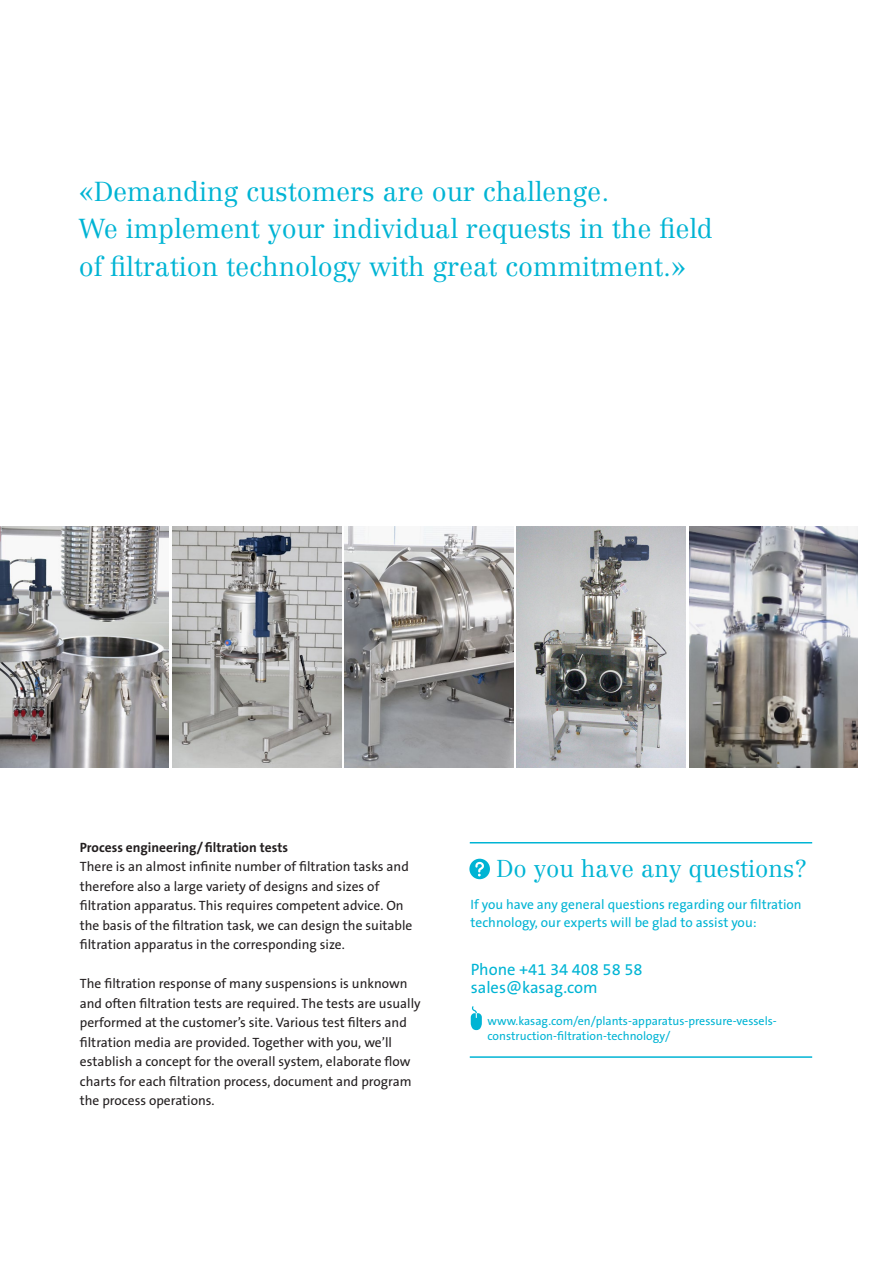
<style>
.page{position:relative;width:893px;height:1263px;background:#fff}
.page>*{position:absolute;margin:0;border:0;box-sizing:border-box;transform-origin:0 0}
.t1{font:300 27px/37.5px "Centennial LT Pro";color:#00b4d4}
.t2{font:300 24px "Centennial LT Pro";color:#00b4d4}
.t3{font:16.5px/18px "The Sans B W5 Plain";color:#00b4d4}
.t4{font:13.5px/19.5px "The Sans B W5 Plain";color:#231f20}
.t5{font:13.5px/18px "The Sans B W5 Plain";color:#00b4d4}
.t6{font:700 13.5px "The Sans B W7";color:#231f20}
.t7{font:12px/15px "The Sans B W5 Plain";color:#00b4d4}
</style>
<div class="page">
<hr style="left:470px;top:842px;width:342px;height:1px;background:#00b4d4">
<hr style="left:470px;top:1056px;width:342px;height:2px;background:#00b4d4">
<svg style="left:469px;top:859px;width:21px;height:20px"></svg>
<svg style="left:471px;top:1006px;width:11px;height:24px"></svg>
<img style="left:345px;top:526px;width:168px;height:241px">
<img style="left:0;top:526px;width:169px;height:241px">
<img style="left:517px;top:526px;width:169px;height:241px">
<img style="left:689px;top:526px;width:169px;height:241px">
<img style="left:172px;top:526px;width:169px;height:241px">
<h1 class="t1" style="left:79px;top:172px;width:636px">«Demanding customers are our challenge.<br>We implement your individual requests in the field of filtration technology with great commitment.»</h1>
<p class="t6" style="left:80px;top:839px;width:210px">Process engineering/filtration tests</p>
<p class="t4" style="left:80px;top:857px;width:334px">There is an almost infinite number of filtration tasks and therefore also a large variety of designs and sizes of filtration apparatus. This requires competent advice. On the basis of the filtration task, we can design the suitable filtration apparatus in the corresponding size.</p>
<p class="t4" style="left:80px;top:974px;width:342px">The filtration response of many suspensions is unknown and often filtration tests are required. The tests are usually performed at the customer’s site. Various test filters and filtration media are provided. Together with you, we’ll establish a concept for the overall system, elaborate flow charts for each filtration process, document and program the process operations.</p>
<h2 class="t2" style="left:496px;top:853px;width:313px">Do you have any questions?</h2>
<p class="t5" style="left:471px;top:895px;width:333px">If you have any general questions regarding our filtration technology, our experts will be glad to assist you:</p>
<p class="t3" style="left:471px;top:961px;width:173px">Phone +41 34 408 58 58 sales@kasag.com</p>
<p class="t7" style="left:488px;top:1013px;width:291px">www.kasag.com/en/plants-apparatus-pressure-vessels&shy;construction-filtration-technology/</p>
</div>
